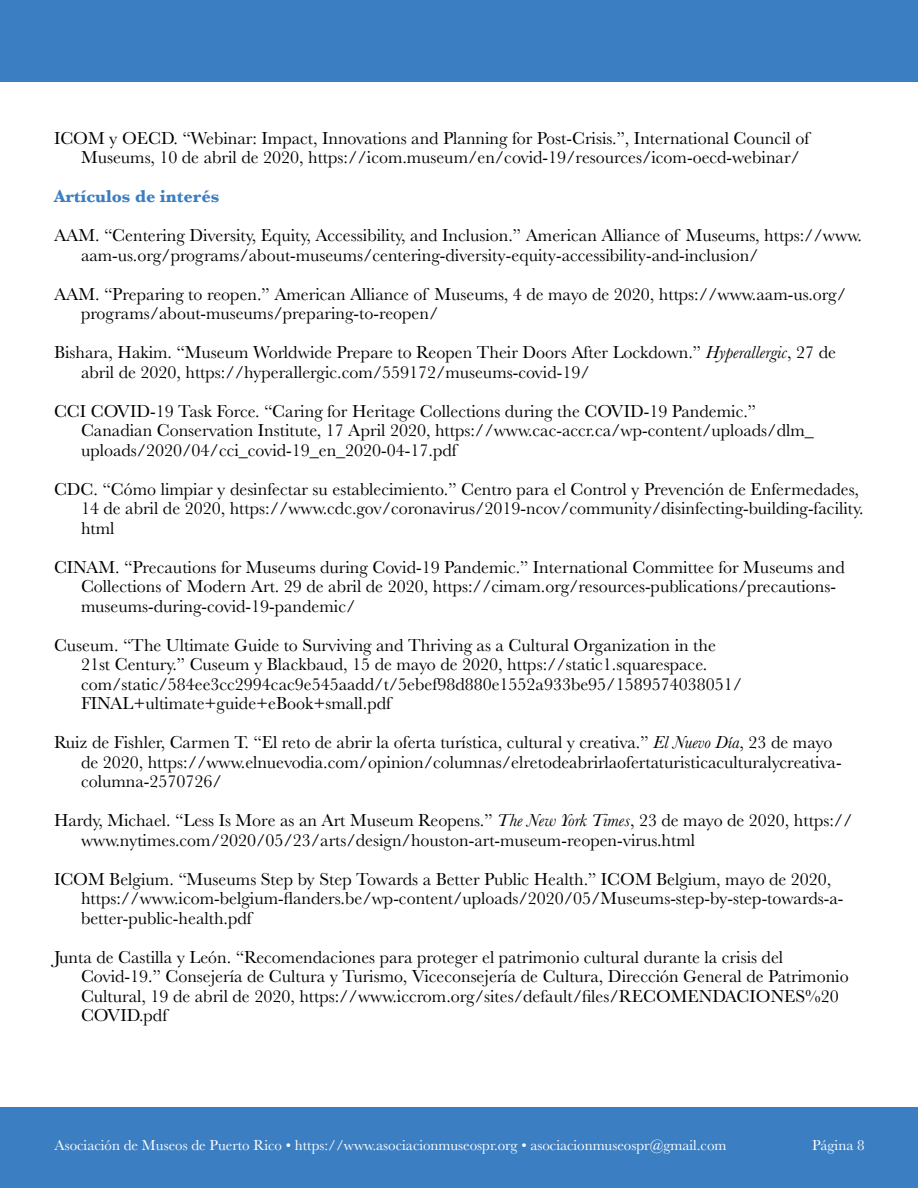
<style>
.page{position:relative;width:918px;height:1188px;background:#fff}
.page>*{position:absolute;margin:0;border:0;box-sizing:border-box;transform-origin:0 0}
.t1{font:18px/19.5px "Baskerville";color:#000}
.t2{font:700 18px "Baskerville";color:#3b7ec2}
.t3{font:15px "Baskerville";color:#fff}
.s1{font-style:italic}
</style>
<div class="page">
<div style="left:1px;top:1107px;width:917px;height:81px;background:#3b7ec2"></div>
<div style="left:0;top:0;width:918px;height:82px;background:#3b7ec2"></div>
<p class="t1" style="left:81px;top:128px;width:730px;text-indent:-27px">ICOM y OECD. “Webinar: Impact, Innovations and Planning for Post-Crisis.”, International Council of<br>Museums, 10 de abril de 2020, https://icom.museum/en/covid-19/resources/icom-oecd-webinar/</p>
<p class="t2" style="left:54px;top:184px;width:167px">Artículos de interés</p>
<p class="t1" style="left:81px;top:226px;width:782px;text-indent:-27px">AAM. “Centering Diversity, Equity, Accessibility, and Inclusion.” American Alliance of Museums, https://www. aam-us.org/programs/about-museums/centering-diversity-equity-accessibility-and-inclusion/</p>
<p class="t1" style="left:81px;top:284px;width:767px;text-indent:-27px">AAM. “Preparing to reopen.” American Alliance of Museums, 4 de mayo de 2020, https://www.aam-us.org/ programs/about-museums/preparing-to-reopen/</p>
<p class="t1" style="left:81px;top:343px;width:757px;text-indent:-27px">Bishara, Hakim. “Museum Worldwide Prepare to Reopen Their Doors After Lockdown.” <span class="s1">Hyperallergic</span>, 27 de abril de 2020, https://hyperallergic.com/559172/museums-covid-19/</p>
<p class="t1" style="left:81px;top:401px;width:734px;text-indent:-27px">CCI COVID-19 Task Force. “Caring for Heritage Collections during the COVID-19 Pandemic.”<br>Canadian Conservation Institute, 17 April 2020, https://www.cac-accr.ca/wp-content/uploads/dlm_ uploads/2020/04/cci_covid-19_en_2020-04-17.pdf</p>
<p class="t1" style="left:81px;top:479px;width:784px;text-indent:-27px">CDC. “Cómo limpiar y desinfectar su establecimiento.” Centro para el Control y Prevención de Enfermedades,<br>14 de abril de 2020, https://www.cdc.gov/coronavirus/2019-ncov/community/disinfecting-building-facility. html</p>
<p class="t1" style="left:81px;top:557px;width:765px;text-indent:-27px">CINAM. “Precautions for Museums during Covid-19 Pandemic.” International Committee for Museums and<br>Collections of Modern Art. 29 de abril de 2020, https://cimam.org/resources-publications/precautions&shy;museums-during-covid-19-pandemic/</p>
<p class="t1" style="left:81px;top:635px;width:663px;text-indent:-27px">Cuseum. “The Ultimate Guide to Surviving and Thriving as a Cultural Organization in the 21st Century.” Cuseum y Blackbaud, 15 de mayo de 2020, https://static1.squarespace. com/static/584ee3cc2994cac9e545aadd/t/5ebef98d880e1552a933be95/1589574038051/ FINAL+ultimate+guide+eBook+small.pdf</p>
<p class="t1" style="left:81px;top:733px;width:762px;text-indent:-27px">Ruiz de Fishler, Carmen T. “El reto de abrir la oferta turística, cultural y creativa.” <span class="s1">El Nuevo Día</span>, 23 de mayo de 2020, https://www.elnuevodia.com/opinion/columnas/elretodeabrirlaofertaturisticaculturalycreativa&shy;columna-2570726/</p>
<p class="t1" style="left:81px;top:811px;width:773px;text-indent:-27px">Hardy, Michael. “Less Is More as an Art Museum Reopens.” <span class="s1">The New York Times</span>, 23 de mayo de 2020, https:// www.nytimes.com/2020/05/23/arts/design/houston-art-museum-reopen-virus.html</p>
<p class="t1" style="left:81px;top:869px;width:764px;text-indent:-27px">ICOM Belgium. “Museums Step by Step Towards a Better Public Health.” ICOM Belgium, mayo de 2020, https://www.icom-belgium-flanders.be/wp-content/uploads/2020/05/Museums-step-by-step-towards-a&shy;better-public-health.pdf</p>
<p class="t1" style="left:81px;top:947px;width:769px;text-indent:-27px">Junta de Castilla y León. “Recomendaciones para proteger el patrimonio cultural durante la crisis del Covid-19.” Consejería de Cultura y Turismo, Viceconsejería de Cultura, Dirección General de Patrimonio Cultural, 19 de abril de 2020, https://www.iccrom.org/sites/default/files/RECOMENDACIONES%20<br>COVID.pdf</p>
<p class="t3" style="left:55px;top:1135px;width:673px">Asociación de Museos de Puerto Rico • https://www.asociacionmuseospr.org • asociacionmuseospr@gmail.com</p>
<p class="t3" style="left:812px;top:1135px;width:54px">Página 8</p>
</div>
